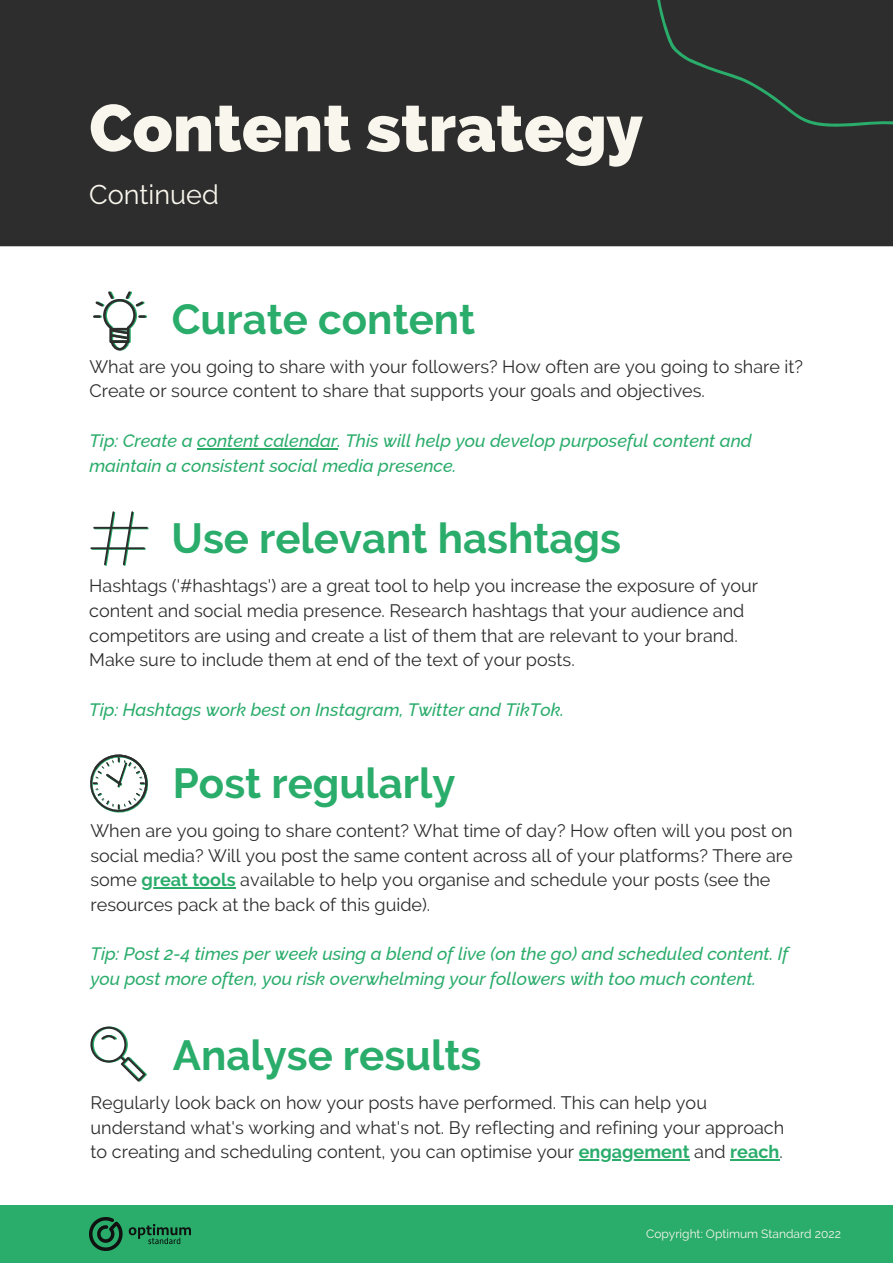
<style>
.page{position:relative;width:893px;height:1264px;background:#fff}
.page>*{position:absolute;margin:0;border:0;box-sizing:border-box;transform-origin:0 0}
.t1{font:800 66px "Raleway";color:#f8f6ed}
.t2{font:700 42px "Raleway";color:#2aac6b}
.t3{font:27px "Raleway";color:#f8f6ed}
.t4{font:18px/24.8px "Raleway";color:#2d2d2d}
.t5{font:italic 500 18px/24.8px "Raleway";color:#2aac6b}
.t6{font:12px "Raleway";color:#f8f6ed}
.s1{font-weight:700;color:#2aac6b}
</style>
<div class="page">
<div style="left:0;top:1205px;width:892px;height:57px;background:#2aac6b"></div>
<img style="left:89px;top:1217px;width:101px;height:33px">
<div style="left:0;top:0;width:892px;height:246px;background:#2d2d2d"></div>
<svg style="left:657px;top:0;width:235px;height:127px"></svg>
<hr style="left:578px;top:1159px;width:111px;height:1px;background:#2aac6b">
<hr style="left:730px;top:1159px;width:49px;height:1px;background:#2aac6b">
<svg style="left:90px;top:1026px;width:57px;height:55px"></svg>
<svg style="left:93px;top:291px;width:54px;height:59px"></svg>
<hr style="left:197px;top:448px;width:140px;height:1px;background:#2aac6b">
<hr style="left:142px;top:887px;width:94px;height:1px;background:#2aac6b">
<svg style="left:90px;top:754px;width:58px;height:59px"></svg>
<hr style="left:94px;top:527px;width:55px;height:2px;background:#2aac6b">
<hr style="left:91px;top:548px;width:55px;height:2px;background:#2aac6b">
<svg style="left:104px;top:511px;width:11px;height:55px"></svg>
<svg style="left:123px;top:511px;width:11px;height:55px"></svg>
<hr style="left:93px;top:527px;width:55px;height:1px;background:#2d2d2d">
<hr style="left:90px;top:547px;width:55px;height:2px;background:#2d2d2d">
<h1 class="t1" style="left:89px;top:89px;width:555px">Content strategy</h1>
<h3 class="t3" style="left:89px;top:179px;width:131px">Continued</h3>
<h2 class="t2" style="left:172px;top:294px;width:305px">Curate content</h2>
<p class="t4" style="left:89px;top:354px;width:715px">What are you going to share with your followers? How often are you going to share it?<br>Create or source content to share that supports your goals and objectives.</p>
<p class="t5" style="left:89px;top:428px;width:663px">Tip: Create a content calendar. This will help you develop purposeful content and maintain a consistent social media presence.</p>
<h2 class="t2" style="left:172px;top:514px;width:451px">Use relevant hashtags</h2>
<p class="t4" style="left:89px;top:573px;width:670px">Hashtags ('#hashtags') are a great tool to help you increase the exposure of your content and social media presence. Research hashtags that your audience and competitors are using and create a list of them that are relevant to your brand.<br>Make sure to include them at end of the text of your posts.</p>
<p class="t5" style="left:89px;top:697px;width:476px">Tip: Hashtags work best on Instagram, Twitter and TikTok.</p>
<h2 class="t2" style="left:173px;top:758px;width:284px">Post regularly</h2>
<p class="t4" style="left:90px;top:818px;width:703px">When are you going to share content? What time of day? How often will you post on social media? Will you post the same content across all of your platforms? There are some <span class="s1">great tools</span> available to help you organise and schedule your posts (see the resources pack at the back of this guide).</p>
<p class="t5" style="left:90px;top:941px;width:699px">Tip: Post 2-4 times per week using a blend of live (on the go) and scheduled content. If you post more often, you risk overwhelming your followers with too much content.</p>
<h2 class="t2" style="left:173px;top:1030px;width:310px">Analyse results</h2>
<p class="t4" style="left:90px;top:1090px;width:695px">Regularly look back on how your posts have performed. This can help you understand what's working and what's not. By reflecting and refining your approach to creating and scheduling content, you can optimise your <span class="s1">engagement</span> and <span class="s1">reach</span>.</p>
<p class="t6" style="left:646px;top:1226px;width:196px">Copyright: Optimum Standard 2022</p>
</div>
